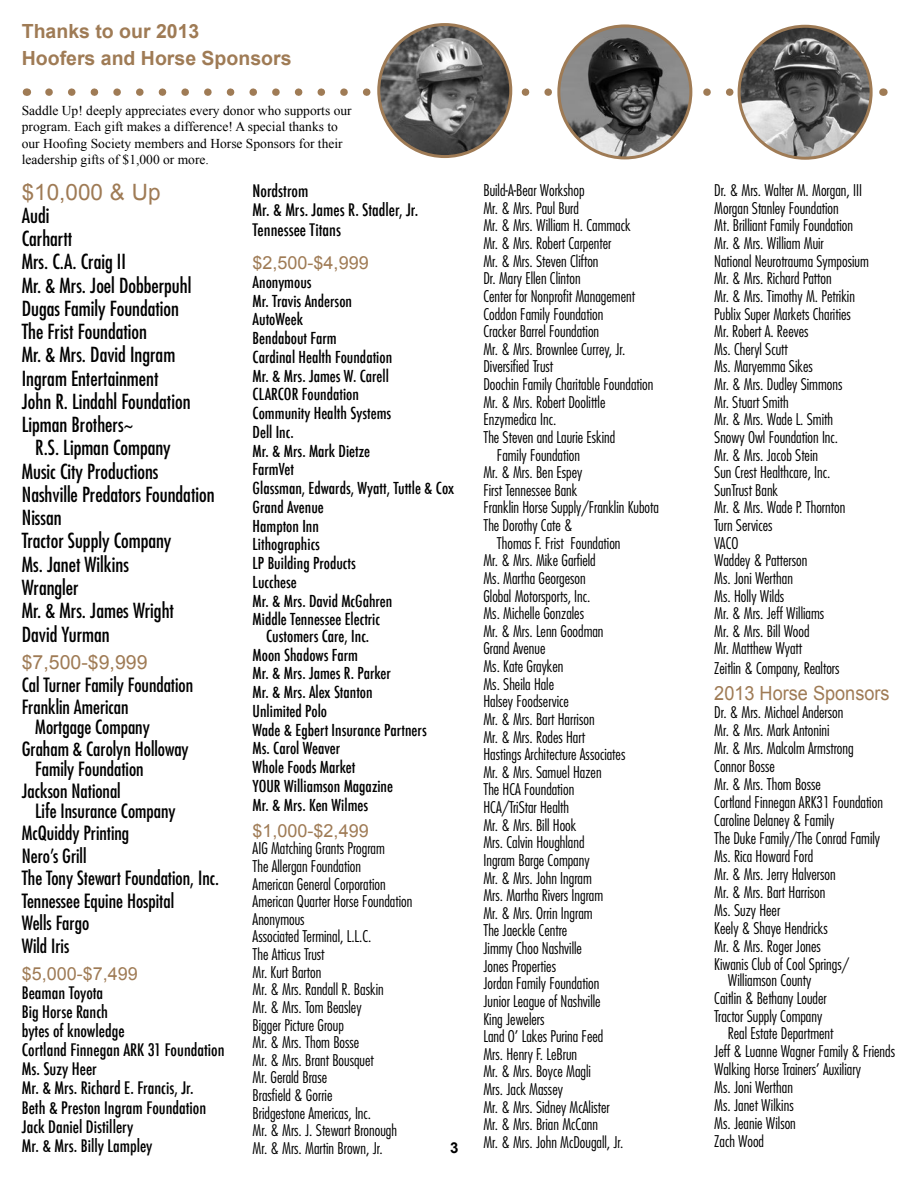
<style>
.page{position:relative;width:918px;height:1188px;background:#fff}
.page>*{position:absolute;margin:0;border:0;box-sizing:border-box;transform-origin:0 0}
.t1{font:22.5px "Arial";color:#9f7b55}
.t2{font:condensed 20.25px/23.2px "Futura";color:#000}
.t3{font:700 19.5px/27px "Arial";color:#9f7b55}
.t4{font:19.5px "Arial";color:#9f7b55;scale:.93 1}
.t5{font:19.5px "Arial";color:#9f7b55}
.t6{font:condensed 19.2px/22.5px "Futura";color:#000}
.t7{font:18px "Arial";color:#9f7b55}
.t8{font:500 condensed 16.8px/19px "Futura";color:#000}
.t9{font:500 condensed 16.2px/18.8px "Futura";color:#000}
.t10{font:300 condensed 15.75px/17.5px "Futura";color:#000}
.t11{font:700 15px "Arial";color:#000}
.t12{font:13.5px/16.5px "Times New Roman";color:#000}
</style>
<div class="page">
<svg style="left:49px;top:88px;width:689px;height:8px"></svg>
<img style="left:739px;top:26px;width:132px;height:132px;border-radius:66px">
<div style="left:738px;top:25px;width:135px;height:135px;border:3px solid #9f7b55;border-radius:50%"></div>
<img style="left:379px;top:25px;width:132px;height:132px;border-radius:66px">
<div style="left:377px;top:23px;width:135px;height:135px;border:3px solid #9f7b55;border-radius:50%"></div>
<img style="left:559px;top:26px;width:132px;height:132px;border-radius:66px">
<div style="left:557px;top:24px;width:135px;height:135px;border:3px solid #9f7b55;border-radius:50%"></div>
<p class="t3" style="left:22px;top:18px;width:271px">Thanks to our 2013<br>Hoofers and Horse Sponsors</p>
<p class="t12" style="left:22px;top:102px;width:331px">Saddle Up! deeply appreciates every donor who supports our program. Each gift makes a difference! A special thanks to our Hoofing Society members and Horse Sponsors for their leadership gifts of $1,000 or more.</p>
<h1 class="t1" style="left:22px;top:177px;width:140px">$10,000 &amp; Up</h1>
<p class="t2" style="left:22px;top:203px;width:171px">Audi<br>Carhartt<br>Mrs. C.A. Craig II<br>Mr. &amp; Mrs. Joel Dobberpuhl<br>Dugas Family Foundation<br>The Frist Foundation<br>Mr. &amp; Mrs. David Ingram<br>Ingram Entertainment<br>John R. Lindahl Foundation<br>Lipman Brothers~</p>
<p class="t2" style="left:22px;top:436px;width:194px;text-indent:14px">R.S. Lipman Company<br>Music City Productions<br>Nashville Predators Foundation<br>Nissan<br>Tractor Supply Company<br>Ms. Janet Wilkins<br>Wrangler<br>Mr. &amp; Mrs. James Wright<br>David Yurman</p>
<p class="t5" style="left:22px;top:650px;width:127px">$7,500-$9,999</p>
<p class="t6" style="left:22px;top:673px;width:173px">Cal Turner Family Foundation<br>Franklin American</p>
<p class="t6" style="left:22px;top:715px;width:169px;text-indent:14px">Mortgage Company<br>Graham &amp; Carolyn Holloway</p>
<p class="t6" style="left:22px;top:757px;width:123px;text-indent:14px">Family Foundation<br>Jackson National</p>
<p class="t6" style="left:22px;top:799px;width:199px;text-indent:14px">Life Insurance Company<br>McQuiddy Printing<br>Nero’s Grill<br>The Tony Stewart Foundation, Inc.<br>Tennessee Equine Hospital<br>Wells Fargo<br>Wild Iris</p>
<p class="t7" style="left:22px;top:962px;width:118px">$5,000-$7,499</p>
<p class="t8" style="left:22px;top:983px;width:204px">Beaman Toyota<br>Big Horse Ranch<br>bytes of knowledge<br>Cortland Finnegan ARK 31 Foundation<br>Ms. Suzy Heer<br>Mr. &amp; Mrs. Richard E. Francis, Jr.<br>Beth &amp; Preston Ingram Foundation<br>Jack Daniel Distillery<br>Mr. &amp; Mrs. Billy Lampley</p>
<p class="t8" style="left:253px;top:182px;width:167px">Nordstrom<br>Mr. &amp; Mrs. James R. Stadler, Jr.<br>Tennessee Titans</p>
<p class="t7" style="left:253px;top:251px;width:118px">$2,500-$4,999</p>
<p class="t9" style="left:253px;top:272px;width:203px">Anonymous<br>Mr. Travis Anderson<br>AutoWeek<br>Bendabout Farm<br>Cardinal Health Foundation<br>Mr. &amp; Mrs. James W. Carell<br>CLARCOR Foundation<br>Community Health Systems<br>Dell Inc.<br>Mr. &amp; Mrs. Mark Dietze<br>FarmVet<br>Glassman, Edwards, Wyatt, Tuttle &amp; Cox<br>Grand Avenue<br>Hampton Inn<br>Lithographics<br>LP Building Products<br>Lucchese<br>Mr. &amp; Mrs. David McGahren<br>Middle Tennessee Electric</p>
<p class="t9" style="left:253px;top:626px;width:176px;text-indent:13px">Customers Care, Inc.<br>Moon Shadows Farm<br>Mr. &amp; Mrs. James R. Parker<br>Mr. &amp; Mrs. Alex Stanton<br>Unlimited Polo<br>Wade &amp; Egbert Insurance Partners<br>Ms. Carol Weaver<br>Whole Foods Market<br>YOUR Williamson Magazine<br>Mr. &amp; Mrs. Ken Wilmes</p>
<p class="t7" style="left:253px;top:819px;width:118px">$1,000-$2,499</p>
<p class="t10" style="left:253px;top:840px;width:161px">AIG Matching Grants Program<br>The Allergan Foundation<br>American General Corporation<br>American Quarter Horse Foundation<br>Anonymous<br>Associated Terminal, L.L.C.<br>The Atticus Trust<br>Mr. Kurt Barton<br>Mr. &amp; Mrs. Randall R. Baskin<br>Mr. &amp; Mrs. Tom Beasley<br>Bigger Picture Group<br>Mr. &amp; Mrs. Thom Bosse<br>Mr. &amp; Mrs. Brant Bousquet<br>Mr. Gerald Brase<br>Brasfield &amp; Gorrie<br>Bridgestone Americas, Inc.<br>Mr. &amp; Mrs. J. Stewart Bronough<br>Mr. &amp; Mrs. Martin Brown, Jr.</p>
<p class="t11" style="left:450px;top:1138px;width:10px">3</p>
<p class="t10" style="left:483px;top:181px;width:103px">Build-A-Bear Workshop</p>
<p class="t10" style="left:483px;top:199px;width:97px">Mr. &amp; Mrs. Paul Burd</p>
<p class="t10" style="left:483px;top:217px;width:149px">Mr. &amp; Mrs. William H. Cammack</p>
<p class="t10" style="left:483px;top:234px;width:129px">Mr. &amp; Mrs. Robert Carpenter</p>
<p class="t10" style="left:483px;top:252px;width:117px">Mr. &amp; Mrs. Steven Clifton</p>
<p class="t10" style="left:483px;top:269px;width:99px">Dr. Mary Ellen Clinton</p>
<p class="t10" style="left:483px;top:287px;width:153px">Center for Nonprofit Management</p>
<p class="t10" style="left:483px;top:305px;width:121px">Coddon Family Foundation</p>
<p class="t10" style="left:483px;top:322px;width:117px">Cracker Barrel Foundation</p>
<p class="t10" style="left:483px;top:340px;width:143px">Mr. &amp; Mrs. Brownlee Currey, Jr.</p>
<p class="t10" style="left:483px;top:358px;width:71px">Diversified Trust</p>
<p class="t10" style="left:483px;top:375px;width:172px">Doochin Family Charitable Foundation</p>
<p class="t10" style="left:483px;top:393px;width:124px">Mr. &amp; Mrs. Robert Doolittle</p>
<p class="t10" style="left:483px;top:410px;width:74px">Enzymedica Inc.</p>
<p class="t10" style="left:483px;top:428px;width:133px">The Steven and Laurie Eskind</p>
<p class="t10" style="left:497px;top:446px;width:85px">Family Foundation</p>
<p class="t10" style="left:483px;top:463px;width:100px">Mr. &amp; Mrs. Ben Espey</p>
<p class="t10" style="left:483px;top:481px;width:95px">First Tennessee Bank</p>
<p class="t10" style="left:483px;top:499px;width:177px">Franklin Horse Supply/Franklin Kubota</p>
<p class="t10" style="left:483px;top:516px;width:91px">The Dorothy Cate &amp;</p>
<p class="t10" style="left:497px;top:534px;width:125px">Thomas F. Frist Foundation</p>
<p class="t10" style="left:483px;top:551px;width:114px">Mr. &amp; Mrs. Mike Garfield</p>
<p class="t10" style="left:483px;top:569px;width:104px">Ms. Martha Georgeson</p>
<p class="t10" style="left:483px;top:587px;width:109px">Global Motorsports, Inc.</p>
<p class="t10" style="left:483px;top:604px;width:102px">Ms. Michelle Gonzales</p>
<p class="t10" style="left:483px;top:622px;width:122px">Mr. &amp; Mrs. Lenn Goodman</p>
<p class="t10" style="left:483px;top:640px;width:64px">Grand Avenue</p>
<p class="t10" style="left:483px;top:657px;width:82px">Ms. Kate Grayken</p>
<p class="t10" style="left:483px;top:675px;width:72px">Ms. Sheila Hale</p>
<p class="t10" style="left:483px;top:692px;width:87px">Halsey Foodservice</p>
<p class="t10" style="left:483px;top:710px;width:113px">Mr. &amp; Mrs. Bart Harrison</p>
<p class="t10" style="left:483px;top:728px;width:103px">Mr. &amp; Mrs. Rodes Hart</p>
<p class="t10" style="left:483px;top:745px;width:143px">Hastings Architecture Associates</p>
<p class="t10" style="left:483px;top:763px;width:120px">Mr. &amp; Mrs. Samuel Hazen</p>
<p class="t10" style="left:483px;top:781px;width:92px">The HCA Foundation</p>
<p class="t10" style="left:483px;top:798px;width:87px">HCA/TriStar Health</p>
<p class="t10" style="left:483px;top:816px;width:94px">Mr. &amp; Mrs. Bill Hook</p>
<p class="t10" style="left:483px;top:833px;width:103px">Mrs. Calvin Houghland</p>
<p class="t10" style="left:483px;top:851px;width:108px">Ingram Barge Company</p>
<p class="t10" style="left:483px;top:869px;width:110px">Mr. &amp; Mrs. John Ingram</p>
<p class="t10" style="left:483px;top:886px;width:121px">Mrs. Martha Rivers Ingram</p>
<p class="t10" style="left:483px;top:904px;width:111px">Mr. &amp; Mrs. Orrin Ingram</p>
<p class="t10" style="left:483px;top:922px;width:85px">The Jaeckle Centre</p>
<p class="t10" style="left:483px;top:939px;width:100px">Jimmy Choo Nashville</p>
<p class="t10" style="left:483px;top:957px;width:74px">Jones Properties</p>
<p class="t10" style="left:483px;top:974px;width:117px">Jordan Family Foundation</p>
<p class="t10" style="left:483px;top:992px;width:119px">Junior League of Nashville</p>
<p class="t10" style="left:483px;top:1010px;width:63px">King Jewelers</p>
<p class="t10" style="left:483px;top:1027px;width:121px">Land O’ Lakes Purina Feed</p>
<p class="t10" style="left:483px;top:1045px;width:95px">Mrs. Henry F. LeBrun</p>
<p class="t10" style="left:483px;top:1063px;width:109px">Mr. &amp; Mrs. Boyce Magli</p>
<p class="t10" style="left:483px;top:1080px;width:81px">Mrs. Jack Massey</p>
<p class="t10" style="left:483px;top:1098px;width:128px">Mr. &amp; Mrs. Sidney McAlister</p>
<p class="t10" style="left:483px;top:1115px;width:116px">Mr. &amp; Mrs. Brian McCann</p>
<p class="t10" style="left:483px;top:1133px;width:142px">Mr. &amp; Mrs. John McDougall, Jr.</p>
<p class="t10" style="left:714px;top:181px;width:156px">Dr. &amp; Mrs. Walter M. Morgan, III<br>Morgan Stanley Foundation<br>Mt. Brilliant Family Foundation<br>Mr. &amp; Mrs. William Muir<br>National Neurotrauma Symposium<br>Mr. &amp; Mrs. Richard Patton<br>Mr. &amp; Mrs. Timothy M. Petrikin<br>Publix Super Markets Charities<br>Mr. Robert A. Reeves<br>Ms. Cheryl Scutt<br>Ms. Maryemma Sikes<br>Mr. &amp; Mrs. Dudley Simmons<br>Mr. Stuart Smith<br>Mr. &amp; Mrs. Wade L. Smith<br>Snowy Owl Foundation Inc.<br>Mr. &amp; Mrs. Jacob Stein<br>Sun Crest Healthcare, Inc.<br>SunTrust Bank<br>Mr. &amp; Mrs. Wade P. Thornton<br>Turn Services<br>VACO<br>Waddey &amp; Patterson<br>Ms. Joni Werthan<br>Ms. Holly Wilds<br>Mr. &amp; Mrs. Jeff Williams<br>Mr. &amp; Mrs. Bill Wood<br>Mr. Matthew Wyatt</p>
<p class="t10" style="left:714px;top:659px;width:127px">Zeitlin &amp; Company, Realtors</p>
<p class="t4" style="left:714px;top:680px;width:190px">2013 Horse Sponsors</p>
<p class="t10" style="left:714px;top:702px;width:170px;line-height:18px">Dr. &amp; Mrs. Michael Anderson<br>Mr. &amp; Mrs. Mark Antonini<br>Mr. &amp; Mrs. Malcolm Armstrong<br>Connor Bosse<br>Mr. &amp; Mrs. Thom Bosse<br>Cortland Finnegan ARK31 Foundation<br>Caroline Delaney &amp; Family<br>The Duke Family/The Conrad Family<br>Ms. Rica Howard Ford<br>Mr. &amp; Mrs. Jerry Halverson<br>Mr. &amp; Mrs. Bart Harrison<br>Ms. Suzy Heer<br>Keely &amp; Shaye Hendricks<br>Mr. &amp; Mrs. Roger Jones<br>Kiwanis Club of Cool Springs/</p>
<p class="t10" style="left:714px;top:971px;width:114px;line-height:18px;text-align:center">Williamson County<br>Caitlin &amp; Bethany Louder<br>Tractor Supply Company</p>
<p class="t10" style="left:714px;top:1023px;width:182px;line-height:18px;text-indent:13px">Real Estate Department<br>Jeff &amp; Luanne Wagner Family &amp; Friends<br>Walking Horse Trainers’ Auxiliary<br>Ms. Joni Werthan<br>Ms. Janet Wilkins<br>Ms. Jeanie Wilson<br>Zach Wood</p>
</div>
